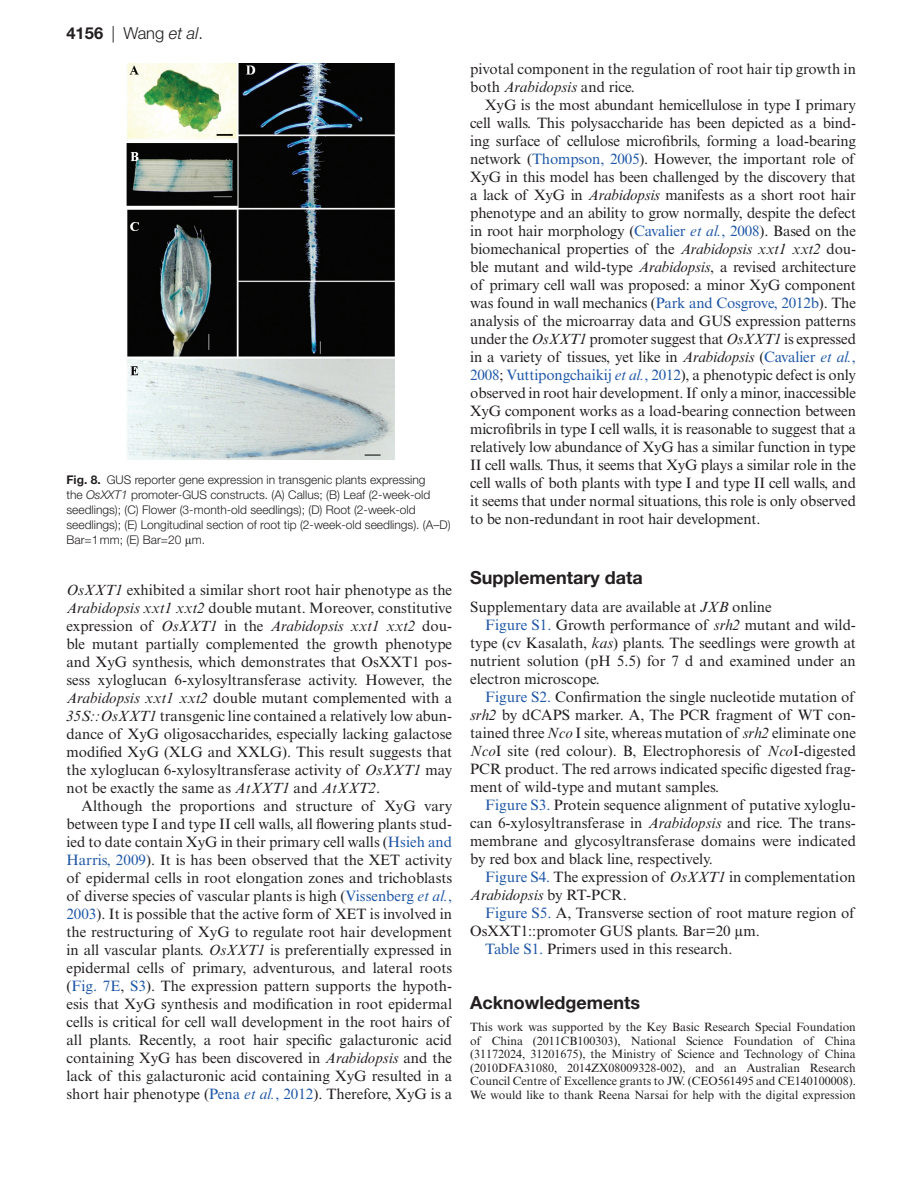
<style>
.page{position:relative;width:919px;height:1187px;background:#fff}
.page>*{position:absolute;margin:0;border:0;box-sizing:border-box;transform-origin:0 0}
.t1{font:700 18px "Helvetica Neue LT Std";color:#231f20}
.t2{font:300 16.5px "Helvetica Neue LT Std";color:#231f20}
.t3{font:15px/18px "Times New Roman MT Std";color:#231f20;text-align:justify}
.t4{font:italic 15px "Times New Roman MT Std";color:#231f20}
.t5{font:12px/13.5px "Times New Roman MT Std";color:#231f20;text-align:justify}
.t6{font:300 12px/15px "Helvetica Neue LT Std";color:#231f20}
.s1{font-weight:700}
.s2{font-style:italic}
.s3{font-family:"Gandhari Unicode";font-weight:400}
.s4{color:#1e56a6}
.s5{font-style:italic;color:#1e56a6}
.s6{font-style:normal}
.s7{font-family:"Gandhari Unicode"}
</style>
<div class="page">
<img style="left:126px;top:63px;width:269px;height:396px">
<p class="t2" style="left:66px;top:23px;width:138px"><span class="s1">4156</span> | Wang <span class="s2">et al</span>.</p>
<p class="t6" style="left:66px;top:471px;width:385px"><span class="s1">Fig. 8.</span> GUS reporter gene expression in transgenic plants expressing<br>the <span class="s2">OsXXT1</span> promoter-GUS constructs. (A) Callus; (B) Leaf (2-week-old seedlings); (C) Flower (3-month-old seedlings); (D) Root (2-week-old seedlings); (E) Longitudinal section of root tip (2-week-old seedlings). (A–D)<br>Bar=1mm; (E) Bar=20 <span class="s3">μ</span>m.</p>
<p class="t3" style="left:66px;top:581px;width:387px"><span class="s2">OsXXT1</span> exhibited a similar short root hair phenotype as the <span class="s2">Arabidopsis xxt1 xxt2</span> double mutant. Moreover, constitutive expression of <span class="s2">OsXXT1</span> in the <span class="s2">Arabidopsis xxt1 xxt2</span> dou&shy;ble mutant partially complemented the growth phenotype and XyG synthesis, which demonstrates that OsXXT1 pos&shy;sess xyloglucan 6-xylosyltransferase activity. However, the <span class="s2">Arabidopsis xxt1 xxt2</span> double mutant complemented with a <span class="s2">35S::OsXXT1</span> transgenic line contained a relatively low abun&shy;dance of XyG oligosaccharides, especially lacking galactose modified XyG (XLG and XXLG). This result suggests that the xyloglucan 6-xylosyltransferase activity of <span class="s2">OsXXT1</span> may not be exactly the same as <span class="s2">AtXXT1</span> and <span class="s2">AtXXT2</span>.</p>
<p class="t3" style="left:66px;top:797px;width:387px;text-indent:15px">Although the proportions and structure of XyG vary between type I and type II cell walls, all flowering plants stud&shy;ied to date contain XyG in their primary cell walls (<span class="s4">Hsieh and Harris, 2009</span>). It is has been observed that the XET activity of epidermal cells in root elongation zones and trichoblasts of diverse species of vascular plants is high (<span class="s4">Vissenberg</span> <span class="s5">et al.</span><span class="s4">, 2003</span>). It is possible that the active form of XET is involved in the restructuring of XyG to regulate root hair development in all vascular plants. <span class="s2">OsXXT1</span> is preferentially expressed in epidermal cells of primary, adventurous, and lateral roots (<span class="s4">Fig. 7E</span>, <span class="s4">S3</span>). The expression pattern supports the hypoth&shy;esis that XyG synthesis and modification in root epidermal cells is critical for cell wall development in the root hairs of all plants. Recently, a root hair specific galacturonic acid containing XyG has been discovered in <span class="s2">Arabidopsis</span> and the lack of this galacturonic acid containing XyG resulted in a short hair phenotype (<span class="s4">Pena</span> <span class="s5">et al.</span><span class="s4">, 2012</span>). Therefore, XyG is a</p>
<p class="t3" style="left:470px;top:60px;width:387px">pivotal component in the regulation of root hair tip growth in both <span class="s2">Arabidopsis</span> and rice.</p>
<p class="t3" style="left:470px;top:96px;width:387px;text-indent:15px">XyG is the most abundant hemicellulose in type I primary cell walls. This polysaccharide has been depicted as a bind&shy;ing surface of cellulose microfibrils, forming a load-bearing network (<span class="s4">Thompson, 2005</span>). However, the important role of XyG in this model has been challenged by the discovery that a lack of XyG in <span class="s2">Arabidopsis</span> manifests as a short root hair phenotype and an ability to grow normally, despite the defect in root hair morphology (<span class="s4">Cavalier</span> <span class="s5">et al.</span><span class="s4">, 2008</span>). Based on the biomechanical properties of the <span class="s2">Arabidopsis xxt1 xxt2</span> dou&shy;ble mutant and wild-type <span class="s2">Arabidopsis</span>, a revised architecture of primary cell wall was proposed: a minor XyG component was found in wall mechanics (<span class="s4">Park and Cosgrove, 2012b</span>). The analysis of the microarray data and GUS expression patterns under the <span class="s2">OsXXT1</span> promoter suggest that <span class="s2">OsXXT1</span> is expressed in a variety of tissues, yet like in <span class="s2">Arabidopsis</span> (<span class="s4">Cavalier</span> <span class="s5">et al.</span><span class="s4">, 2008</span>; <span class="s4">Vuttipongchaikij</span> <span class="s5">et al.</span><span class="s4">, 2012</span>), a phenotypic defect is only observed in root hair development. If only a minor, inaccessible XyG component works as a load-bearing connection between microfibrils in type I cell walls, it is reasonable to suggest that a relatively low abundance of XyG has a similar function in type II cell walls. Thus, it seems that XyG plays a similar role in the cell walls of both plants with type I and type II cell walls, and it seems that under normal situations, this role is only observed to be non-redundant in root hair development.</p>
<p class="t1" style="left:470px;top:566px;width:174px">Supplementary data</p>
<p class="t3" style="left:470px;top:597px;width:303px">Supplementary data are available at <span class="s2">JXB</span> online</p>
<p class="t3" style="left:485px;top:615px;width:372px"><span class="s4">Figure S1.</span> Growth performance of <span class="s2">srh2</span> mutant and wild-</p>
<p class="t3" style="left:470px;top:633px;width:387px">type (cv Kasalath, <span class="s2">kas</span>) plants. The seedlings were growth at</p>
<p class="t3" style="left:470px;top:651px;width:387px">nutrient solution (pH 5.5) for 7 d and examined under an</p>
<p class="t3" style="left:470px;top:669px;width:131px">electron microscope.</p>
<p class="t3" style="left:485px;top:687px;width:371px"><span class="s4">Figure S2.</span> Confirmation the single nucleotide mutation of</p>
<p class="t3" style="left:470px;top:705px;width:387px"><span class="s2">srh2</span> by dCAPS marker. A, The PCR fragment of WT con-</p>
<p class="t3" style="left:470px;top:723px;width:387px">tained three <span class="s2">Nco</span> I site, whereas mutation of <span class="s2">srh2</span> eliminate one</p>
<p class="t3" style="left:470px;top:741px;width:387px"><span class="s2">Nco</span>I site (red colour). B, Electrophoresis of <span class="s2">Nco</span>I-digested</p>
<p class="t3" style="left:470px;top:759px;width:387px">PCR product. The red arrows indicated specific digested frag-</p>
<p class="t3" style="left:470px;top:777px;width:250px">ment of wild-type and mutant samples.</p>
<p class="t3" style="left:485px;top:795px;width:372px"><span class="s4">Figure S3.</span> Protein sequence alignment of putative xyloglu-</p>
<p class="t3" style="left:470px;top:813px;width:387px">can 6-xylosyltransferase in <span class="s2">Arabidopsis</span> and rice. The trans-</p>
<p class="t3" style="left:470px;top:831px;width:387px">membrane and glycosyltransferase domains were indicated</p>
<p class="t3" style="left:470px;top:849px;width:244px">by red box and black line, respectively.</p>
<p class="t3" style="left:485px;top:867px;width:372px"><span class="s4">Figure S4.</span> The expression of <span class="s2">OsXXT1</span> in complementation</p>
<p class="t4" style="left:470px;top:886px;width:158px">Arabidopsis <span class="s6">by RT-PCR.</span></p>
<p class="t3" style="left:485px;top:903px;width:371px"><span class="s4">Figure S5.</span> A, Transverse section of root mature region of</p>
<p class="t3" style="left:470px;top:921px;width:291px">OsXXT1::promoter GUS plants. Bar=20 <span class="s7">μ</span>m.</p>
<p class="t3" style="left:485px;top:939px;width:249px"><span class="s4">Table S1.</span> Primers used in this research.</p>
<p class="t1" style="left:470px;top:991px;width:171px">Acknowledgements</p>
<p class="t5" style="left:470px;top:1020px;width:387px">This work was supported by the Key Basic Research Special Foundation of China (2011CB100303), National Science Foundation of China (31172024, 31201675), the Ministry of Science and Technology of China (2010DFA31080, 2014ZX08009328-002), and an Australian Research Council Centre of Excellence grants to JW. (CEO561495 and CE140100008).<br>We would like to thank Reena Narsai for help with the digital expression</p>
</div>
